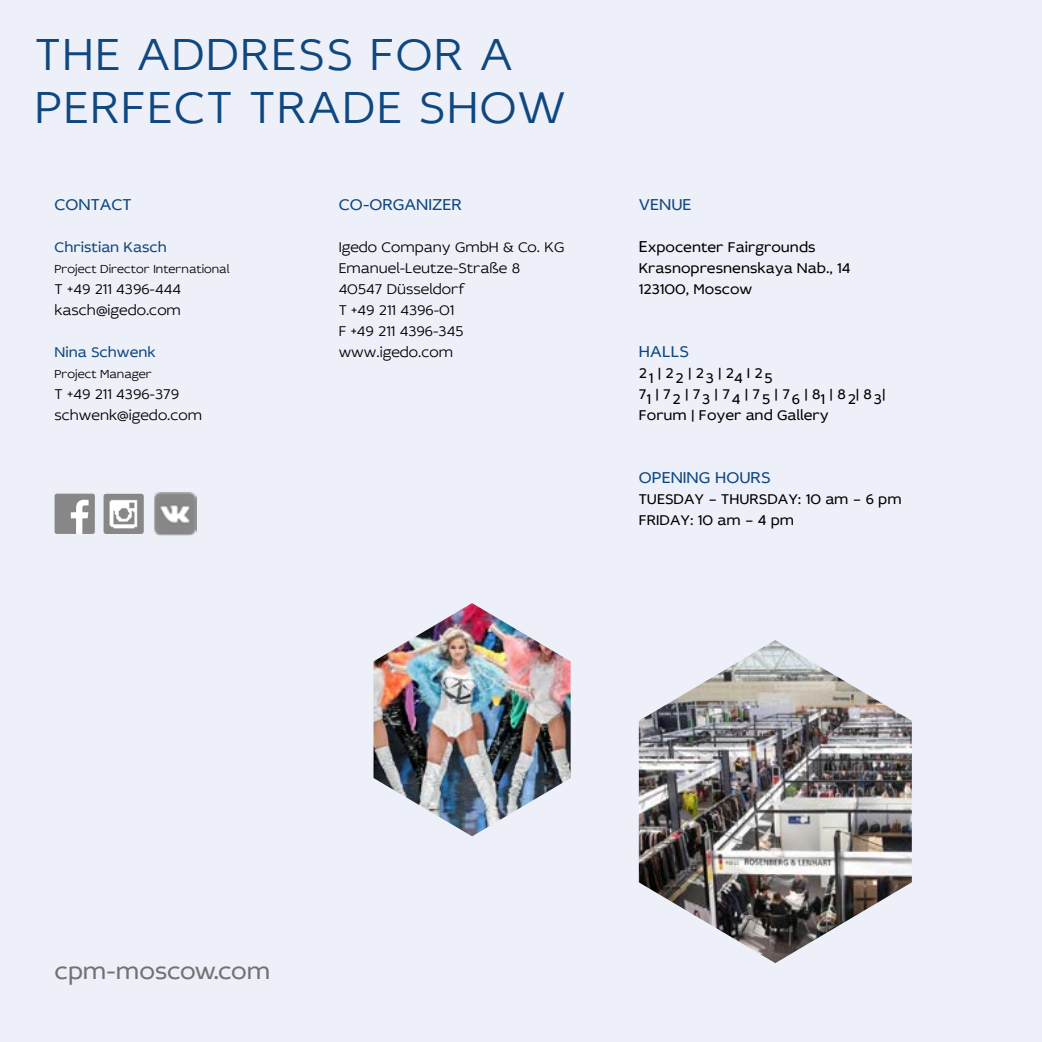
<style>
.page{position:relative;width:1042px;height:1042px;background:#eef0f9}
.page>*{position:absolute;margin:0;border:0;box-sizing:border-box;transform-origin:0 0}
.t1{font:300 47.25px "Idealist Sans";letter-spacing:.035em;color:#0f4881}
.t2{font:24.5px "Idealist Sans";color:#737175}
.t3{font:16.62px "Idealist Sans";color:#0f4881}
.t4{font:300 14.88px "Idealist Sans";color:#000}
.t5{font:14.88px/21px "Idealist Sans";color:#000}
.t6{font:14.88px "Idealist Sans";letter-spacing:.125em;color:#000}
.t7{font:14.88px "Idealist Sans";color:#0f4881}
.t8{font:300 12.25px "Idealist Sans";color:#000}
.s1{font-size:16.62px}
</style>
<div class="page">
<img style="left:154px;top:492px;width:43px;height:43px">
<div style="left:55px;top:494px;width:40px;height:40px;background:#878787;border-radius:2px"></div>
<svg style="left:71px;top:500px;width:18px;height:34px"></svg>
<div style="left:104px;top:494px;width:40px;height:40px;background:#878787;border-radius:2px"></div>
<img style="left:109px;top:499px;width:29px;height:29px">
<img style="left:639px;top:640px;width:273px;height:323px">
<img style="left:373px;top:603px;width:197px;height:233px">
<p class="t1" style="left:35px;top:22px;width:479px">THE ADDRESS FOR A</p>
<p class="t1" style="left:35px;top:75px;width:532px">PERFECT TRADE SHOW</p>
<p class="t3" style="left:55px;top:193px;width:78px">CONTACT</p>
<p class="t7" style="left:55px;top:237px;width:114px">Christian Kasch</p>
<p class="t8" style="left:55px;top:261px;width:176px">Project Director International</p>
<p class="t4" style="left:55px;top:279px;width:128px">T +49 211 4396-444</p>
<p class="t4" style="left:55px;top:300px;width:128px">kasch@igedo.com</p>
<p class="t7" style="left:55px;top:342px;width:103px">Nina Schwenk</p>
<p class="t8" style="left:55px;top:366px;width:99px">Project Manager</p>
<p class="t4" style="left:55px;top:384px;width:126px">T +49 211 4396-379</p>
<p class="t4" style="left:55px;top:405px;width:149px">schwenk@igedo.com</p>
<p class="t3" style="left:339px;top:193px;width:125px">СO-ORGANIZER</p>
<p class="t4" style="left:339px;top:237px;width:227px">Igedo Company GmbH &amp; Co. KG</p>
<p class="t4" style="left:339px;top:258px;width:183px">Emanuel-Leutze-Straße 8</p>
<p class="t4" style="left:339px;top:279px;width:127px">40547 Düsseldorf</p>
<p class="t4" style="left:339px;top:300px;width:117px">T +49 211 4396-01</p>
<p class="t4" style="left:339px;top:321px;width:126px">F +49 211 4396-345</p>
<p class="t4" style="left:339px;top:342px;width:116px">www.igedo.com</p>
<p class="t3" style="left:639px;top:193px;width:54px">VENUE</p>
<p class="t5" style="left:639px;top:236px;width:178px"><span class="s1">E</span>xpocenter Fairgrounds</p>
<p class="t5" style="left:639px;top:257px;width:213px">Krasnopresnenskaya Nab., 14</p>
<p class="t5" style="left:639px;top:278px;width:115px">123100, Moscow</p>
<p class="t3" style="left:639px;top:340px;width:52px">HALLS</p>
<p class="t5" style="left:639px;top:362px;width:136px">21 | 22 | 23 | 24 I 25</p>
<p class="t6" style="left:639px;top:384px;width:248px">71 | 72 | 73 | 74 | 75 | 76 | 81 | 82| 83|</p>
<p class="t5" style="left:639px;top:404px;width:191px">Forum | Foyer and Gallery</p>
<p class="t3" style="left:639px;top:466px;width:133px">OPENING HOURS</p>
<p class="t5" style="left:639px;top:488px;width:264px">TUESDAY – THURSDAY: 10 am – 6 pm<br>FRIDAY: 10 am – 4 pm</p>
<p class="t2" style="left:55px;top:954px;width:217px">cpm-moscow.com</p>
</div>
